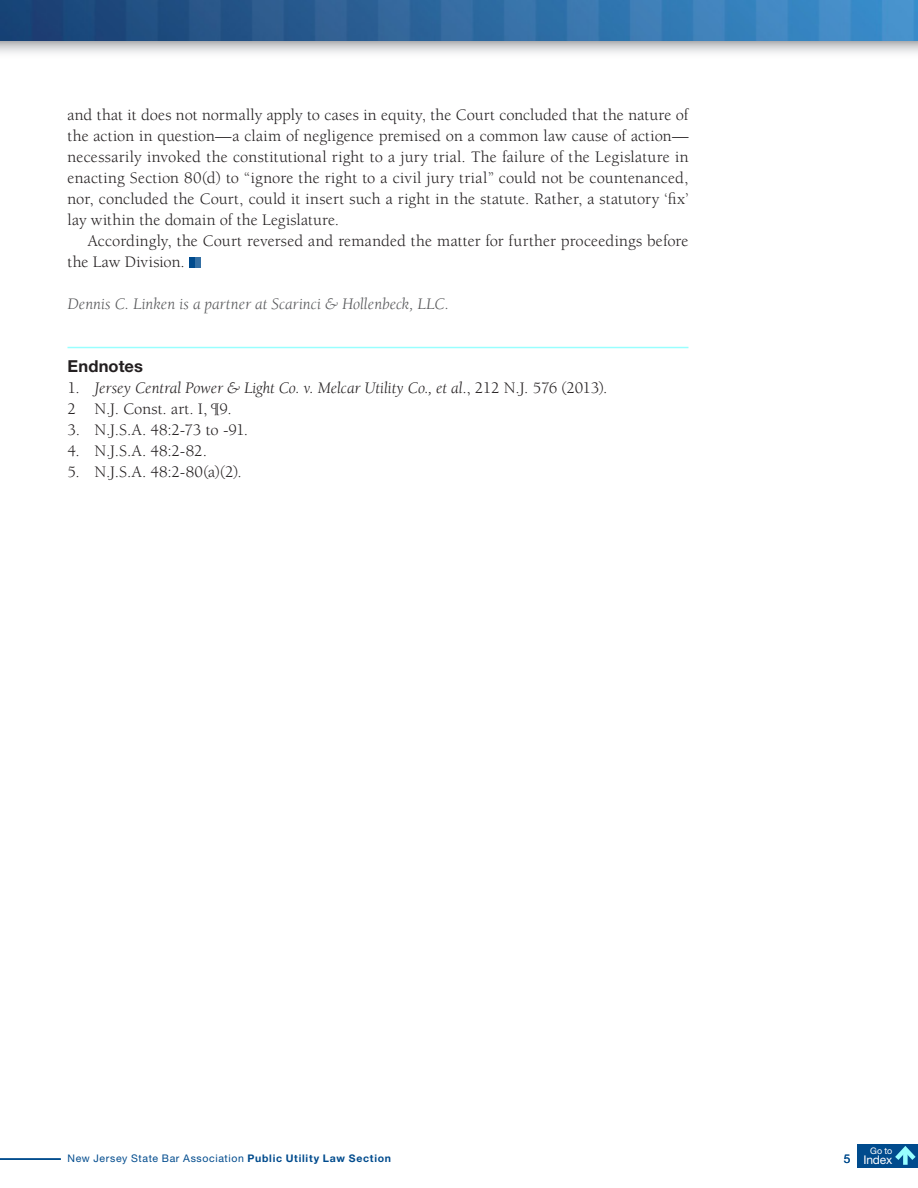
<style>
.page{position:relative;width:918px;height:1188px;background:#fff}
.page>*{position:absolute;margin:0;border:0;box-sizing:border-box;transform-origin:0 0}
.body{font:16.5px/21px "Berkeley";letter-spacing:.01em;color:#231f20;text-align:justify}
.Endnotes_Body{font:16.5px "Berkeley";color:#231f20}
.Endnotes_Body-2{font:italic 16.5px "Berkeley";letter-spacing:-.005em;color:#231f20}
.byline_end_of_articl{font:italic 16.5px "Berkeley";color:#57585a}
.Endnotes{font:700 16.5px "Helvetica Neue LT Std";letter-spacing:.005em;color:#231f20}
.t1{font:12px "Helvetica Neue LT Std";letter-spacing:-.01em;color:#fff}
.t2{font:12px "Helvetica Neue LT Std";color:#004b8d}
.t3{font:10.5px "Helvetica Neue LT Std";letter-spacing:.06em;color:#004b8d}
.t4{font:9px "Helvetica Neue LT Std";color:#fff}
.s1{font-style:normal}
.s2{font-weight:700}
</style>
<div class="page">
<hr style="left:68px;top:347px;width:620px;height:1px;background:#9ff">
<div style="left:189px;top:257px;width:6px;height:10px;background:#004b8d"></div>
<div style="left:195px;top:257px;width:6px;height:10px;background:#336fa4"></div>
<svg style="left:0;top:40px;width:918px;height:13px"></svg>
<img style="left:0;top:0;width:918px;height:40px">
<hr style="left:0;top:1158px;width:61px;height:2px;background:#004b8d">
<div style="left:857px;top:1144px;width:61px;height:24px;background:#004b8d"></div>
<svg style="left:895px;top:1146px;width:21px;height:19px"></svg>
<p class="body" style="left:68px;top:105px;width:623px">and that it does not normally apply to cases in equity, the Court concluded that the nature of the action in question—a claim of negligence premised on a common law cause of action— necessarily invoked the constitutional right to a jury trial. The failure of the Legislature in enacting Section 80(d) to “ignore the right to a civil jury trial” could not be countenanced, nor, concluded the Court, could it insert such a right in the statute. Rather, a statutory ‘fix’ lay within the domain of the Legislature.</p>
<p class="body" style="left:68px;top:231px;width:622px;text-indent:20px">Accordingly, the Court reversed and remanded the matter for further proceedings before the Law Division.</p>
<p class="byline_end_of_articl" style="left:68px;top:296px;width:383px">Dennis C. Linken is a partner at Scarinci &amp; Hollenbeck, LLC.</p>
<p class="Endnotes" style="left:68px;top:356px;width:77px">Endnotes</p>
<p class="Endnotes_Body-2" style="left:68px;top:380px;width:541px"><span class="s1">1.</span> Jersey Central Power &amp; Light Co. v. Melcar Utility Co., et al<span class="s1">., 212 N.J. 576 (2013).</span></p>
<p class="Endnotes_Body" style="left:68px;top:400px;width:166px">2 N.J. Const. art. I, ¶9.</p>
<p class="Endnotes_Body" style="left:68px;top:421px;width:182px">3. N.J.S.A. 48:2-73 to -91.</p>
<p class="Endnotes_Body" style="left:68px;top:442px;width:141px">4. N.J.S.A. 48:2-82.</p>
<p class="Endnotes_Body" style="left:68px;top:463px;width:176px">5. N.J.S.A. 48:2-80(a)(2).</p>
<p class="t3" style="left:68px;top:1152px;width:325px">New Jersey State Bar Association <span class="s2">Public Utility Law Section</span></p>
<p class="t2" style="left:844px;top:1151px;width:8px">5</p>
<p class="t4" style="left:870px;top:1145px;width:24px">Go to</p>
<p class="t1" style="left:863px;top:1153px;width:31px">Index</p>
</div>
